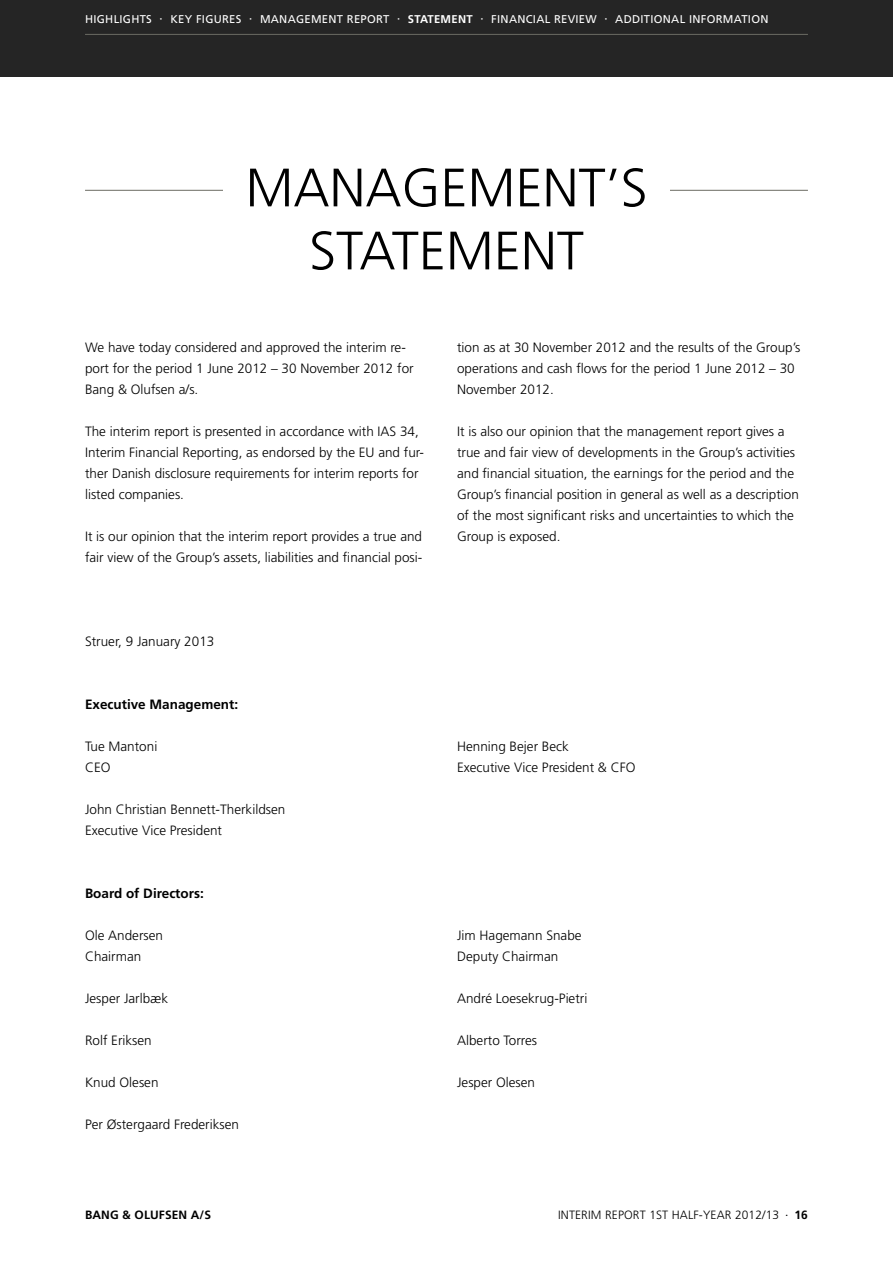
<style>
.page{position:relative;width:893px;height:1263px;background:#fff}
.page>*{position:absolute;margin:0;border:0;box-sizing:border-box;transform-origin:0 0}
.t1{font:300 54px/63px "Frutiger LT Std";color:#000;text-align:center}
.t2{font:300 13.5px/21px "Frutiger LT Std";color:#000}
.t3{font:700 13.5px "Frutiger LT Std";color:#000}
.t4{font:300 12px "Frutiger LT Std";letter-spacing:.01em;color:#000}
.t5{font:700 12px "Frutiger LT Std";letter-spacing:.01em;color:#000}
.t6{font:11.25px "Frutiger LT Std";letter-spacing:.025em;color:#fff}
.s1{font-size:13.5px}
.s2{font-weight:700}
.s3{font-weight:400}
</style>
<div class="page">
<hr style="left:85px;top:190px;width:723px;height:1px;background:#6b6b63">
<div style="left:223px;top:148px;width:447px;height:76px;background:#fff"></div>
<div style="left:0;top:0;width:893px;height:77px;background:#252525"></div>
<hr style="left:85px;top:34px;width:723px;height:1px;background:#6b6b63">
<p class="t6" style="left:85px;top:13px;width:16px">HIGHLIGHTS</p>
<p class="t6" style="left:159px;top:13px;width:611px"><span class="s1">·</span> KEY FIGURES <span class="s1">·</span> MANAGEMENT REPORT <span class="s1">·</span> <span class="s2">statem ent</span> <span class="s1">·</span> FINANCIAL REVIEW <span class="s1">·</span> ADDITIONAL INFORMATION</p>
<h1 class="t1" style="left:245px;top:157px;width:389px">MANAGEMENT’S<br>STATEMENT</h1>
<p class="t2" style="left:85px;top:337px;width:330px">We have today considered and approved the interim re&shy;port for the period 1 June 2012 – 30 November 2012 for<br>Bang &amp; Olufsen a/s.</p>
<p class="t2" style="left:85px;top:421px;width:341px">The interim report is presented in accordance with IAS 34, Interim Financial Reporting, as endorsed by the EU and fur&shy;ther Danish disclosure requirements for interim reports for listed companies.</p>
<p class="t2" style="left:85px;top:526px;width:339px">It is our opinion that the interim report provides a true and fair view of the Group’s assets, liabilities and financial posi-</p>
<p class="t2" style="left:85px;top:631px;width:131px">Struer, 9 January 2013</p>
<p class="t2" style="left:457px;top:337px;width:345px">tion as at 30 November 2012 and the results of the Group’s operations and cash flows for the period 1 June 2012 – 30<br>November 2012.</p>
<p class="t2" style="left:457px;top:421px;width:343px">It is also our opinion that the management report gives a true and fair view of developments in the Group’s activities and financial situation, the earnings for the period and the Group’s financial position in general as well as a description of the most significant risks and uncertainties to which the Group is exposed.</p>
<p class="t3" style="left:85px;top:697px;width:155px">Executive Management:</p>
<p class="t2" style="left:85px;top:736px;width:74px">Tue Mantoni</p>
<p class="t2" style="left:457px;top:736px;width:113px">Henning Bejer Beck</p>
<p class="t2" style="left:85px;top:757px;width:27px">CEO</p>
<p class="t2" style="left:457px;top:757px;width:180px">Executive Vice President &amp; CFO</p>
<p class="t2" style="left:85px;top:799px;width:202px">John Christian Bennett-Therkildsen<br>Executive Vice President</p>
<p class="t3" style="left:85px;top:886px;width:120px">Board of Directors:</p>
<p class="t2" style="left:85px;top:925px;width:80px">Ole Andersen</p>
<p class="t2" style="left:457px;top:925px;width:126px">Jim Hagemann Snabe</p>
<p class="t2" style="left:85px;top:946px;width:58px">Chairman</p>
<p class="t2" style="left:457px;top:946px;width:103px">Deputy Chairman</p>
<p class="t2" style="left:85px;top:988px;width:85px">Jesper Jarlbæk</p>
<p class="t2" style="left:457px;top:988px;width:132px">André Loesekrug-Pietri</p>
<p class="t2" style="left:85px;top:1030px;width:68px">Rolf Eriksen</p>
<p class="t2" style="left:457px;top:1030px;width:82px">Alberto Torres</p>
<p class="t2" style="left:85px;top:1072px;width:75px">Knud Olesen</p>
<p class="t2" style="left:457px;top:1072px;width:80px">Jesper Olesen</p>
<p class="t2" style="left:85px;top:1114px;width:156px">Per Østergaard Frederiksen</p>
<p class="t5" style="left:85px;top:1208px;width:124px">Bang &amp; Olufsen A/S</p>
<p class="t4" style="left:558px;top:1208px;width:11px">inter</p>
<p class="t4" style="left:588px;top:1208px;width:25px">im report</p>
<p class="t4" style="left:649px;top:1208px;width:160px">1st half-year 2012/13 <span class="s3">·</span> <span class="s2">16</span></p>
</div>
